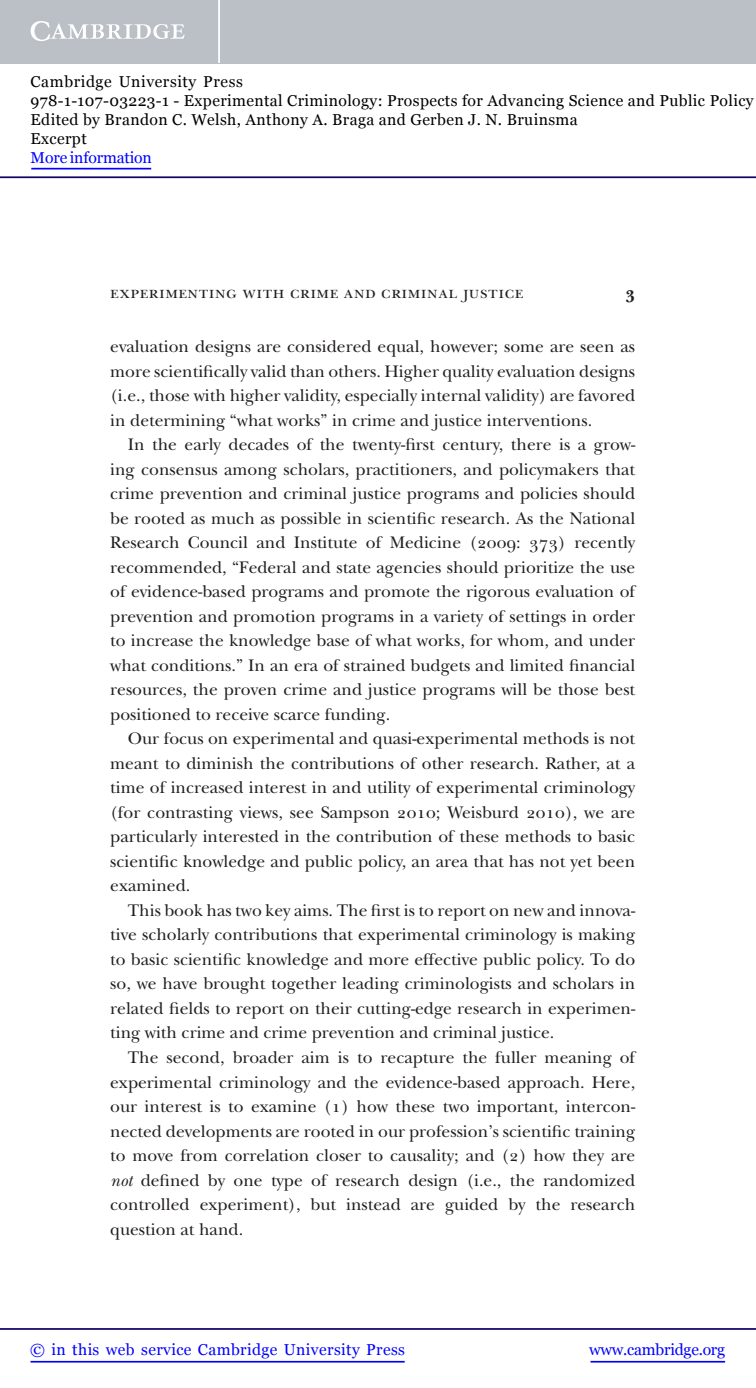
<style>
.page{position:relative;width:756px;height:1388px;background:#fff}
.page>*{position:absolute;margin:0;border:0;box-sizing:border-box;transform-origin:0 0}
.t1{font:17.5px/24.5px "New Baskerville Std";color:#231f20;text-align:justify}
.t2{font:17.5px "New Baskerville Std";letter-spacing:.025em;color:#231f20}
.t3{font:700 17.5px "New Baskerville Std";color:#231f20}
.t4{font:15.75px/18.9px "Georgia";letter-spacing:.025em;color:#000}
.t5{font:15.75px "Georgia";letter-spacing:.025em;color:#00f}
.t6{font:15.75px "Georgia";letter-spacing:-.015em;color:#00f}
.t7{font:15.75px "Georgia";letter-spacing:-.01em;color:#00f}
.s1{font-style:italic}
</style>
<div class="page">
<hr style="left:591px;top:1361px;width:134px;height:1px;background:#00f">
<hr style="left:0;top:1328px;width:756px;height:2px;background:#150666">
<hr style="left:31px;top:1361px;width:374px;height:1px;background:#00f">
<div style="left:0;top:0;width:756px;height:63px;background:#bac0c6"></div>
<svg style="left:31px;top:21px;width:154px;height:20px"></svg>
<hr style="left:218px;top:0;width:2px;height:63px;background:#fff">
<hr style="left:0;top:176px;width:756px;height:2px;background:#150666">
<hr style="left:31px;top:168px;width:120px;height:1px;background:#00f">
<p class="t4" style="left:31px;top:72px;width:725px">Cambridge University Press<br>978-1-107-03223-1 - Experimental Criminology: Prospects for Advancing Science and Public Policy Edited by Brandon C. Welsh, Anthony A. Braga and Gerben J. N. Bruinsma<br>Excerpt</p>
<p class="t7" style="left:31px;top:148px;width:123px">More information</p>
<p class="t2" style="left:110px;top:286px;width:415px">Experimenting with Crime and Criminal Justice</p>
<p class="t3" style="left:626px;top:286px;width:11px">3</p>
<p class="t1" style="left:110px;top:336px;width:527px">evaluation designs are considered equal, however; some are seen as more scientifically valid than others. Higher quality evaluation designs (i.e., those with higher validity, especially internal validity) are favored in determining “what works” in crime and justice interventions.</p>
<p class="t1" style="left:110px;top:434px;width:528px;text-indent:18px">In the early decades of the twenty- first century, there is a grow&shy;ing consensus among scholars, practitioners, and policymakers that crime prevention and criminal justice programs and policies should be rooted as much as possible in scientific research. As the National Research Council and Institute of Medicine (2009: 373) recently recommended, “Federal and state agencies should prioritize the use of evidence- based programs and promote the rigorous evaluation of prevention and promotion programs in a variety of settings in order to increase the knowledge base of what works, for whom, and under what conditions.” In an era of strained budgets and limited financial resources, the proven crime and justice programs will be those best positioned to receive scarce funding.</p>
<p class="t1" style="left:110px;top:728px;width:527px;text-indent:18px">Our focus on experimental and quasi- experimental methods is not meant to diminish the contributions of other research. Rather, at a time of increased interest in and utility of experimental criminology (for contrasting views, see Sampson 2010 ; Weisburd 2010 ), we are particularly interested in the contribution of these methods to basic scientific knowledge and public policy, an area that has not yet been examined.</p>
<p class="t1" style="left:110px;top:900px;width:527px;text-indent:18px">This book has two key aims. The first is to report on new and innova&shy;tive scholarly contributions that experimental criminology is making to basic scientific knowledge and more effective public policy. To do so, we have brought together leading criminologists and scholars in related fields to report on their cutting- edge research in experimen&shy;ting with crime and crime prevention and criminal justice.</p>
<p class="t1" style="left:110px;top:1047px;width:528px;text-indent:18px">The second, broader aim is to recapture the fuller meaning of experimental criminology and the evidence- based approach. Here, our interest is to examine (1) how these two important, intercon&shy;nected developments are rooted in our profession’s scientific training to move from correlation closer to causality; and (2) how they are <span class="s1">not</span> defined by one type of research design (i.e., the randomized controlled experiment), but instead are guided by the research question at hand.</p>
<p class="t5" style="left:30px;top:1340px;width:376px">© in this web service Cambridge University Press</p>
<p class="t6" style="left:589px;top:1340px;width:137px">www.cambridge.org</p>
</div>
